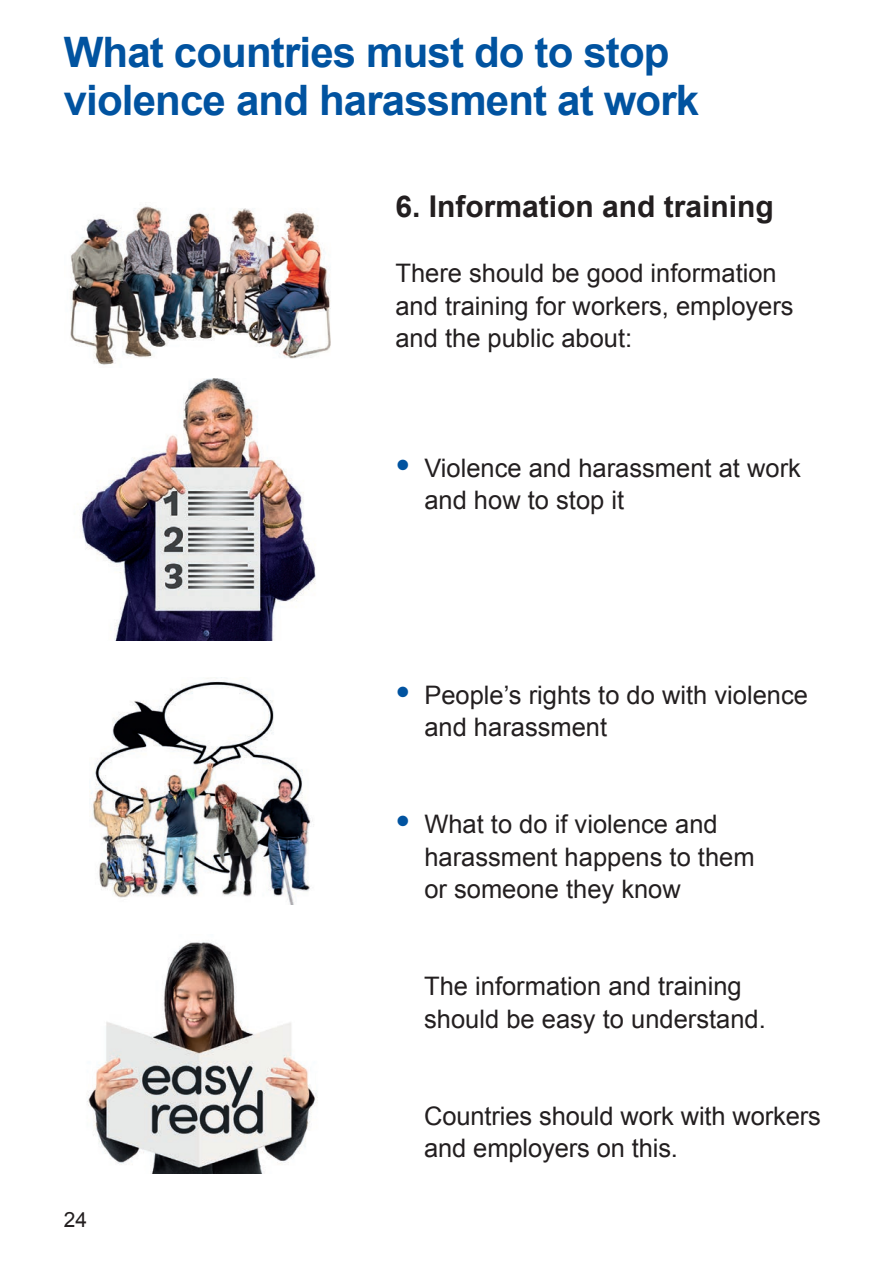
<style>
.page{position:relative;width:893px;height:1263px;background:#fff}
.page>*{position:absolute;margin:0;border:0;box-sizing:border-box;transform-origin:0 0}
.t1{font:700 42px/48px "Arial";letter-spacing:-.02em;color:#0153a0}
.t2{font:700 30px "Arial";color:#231f20}
.t3{font:25.5px/32.4px "Arial";color:#231f20}
.t4{font:21px "Arial";color:#231f20}
.s1{font-size:42px;color:#0153a0}
</style>
<div class="page">
<img style="left:70px;top:206px;width:261px;height:159px">
<img style="left:89px;top:677px;width:224px;height:228px">
<img style="left:80px;top:378px;width:236px;height:262px">
<img style="left:87px;top:942px;width:231px;height:232px">
<p class="t1" style="left:64px;top:29px;width:637px">What countries must do to stop violence and harassment at work</p>
<p class="t2" style="left:395px;top:187px;width:380px">6. Information and training</p>
<p class="t3" style="left:395px;top:257px;width:400px">There should be good information and training for workers, employers and the public about:</p>
<p class="t3" style="left:424px;top:452px;width:378px;text-indent:-29px"><span class="s1">•</span> Violence and harassment at work and how to stop it</p>
<p class="t3" style="left:424px;top:679px;width:385px;text-indent:-29px"><span class="s1">•</span> People’s rights to do with violence and harassment</p>
<p class="t3" style="left:424px;top:808px;width:332px;text-indent:-29px"><span class="s1">•</span> What to do if violence and harassment happens to them or someone they know</p>
<p class="t3" style="left:424px;top:970px;width:343px">The information and training should be easy to understand.</p>
<p class="t4" style="left:64px;top:1206px;width:25px">24</p>
<p class="t3" style="left:424px;top:1100px;width:398px">Countries should work with workers and employers on this.</p>
</div>
